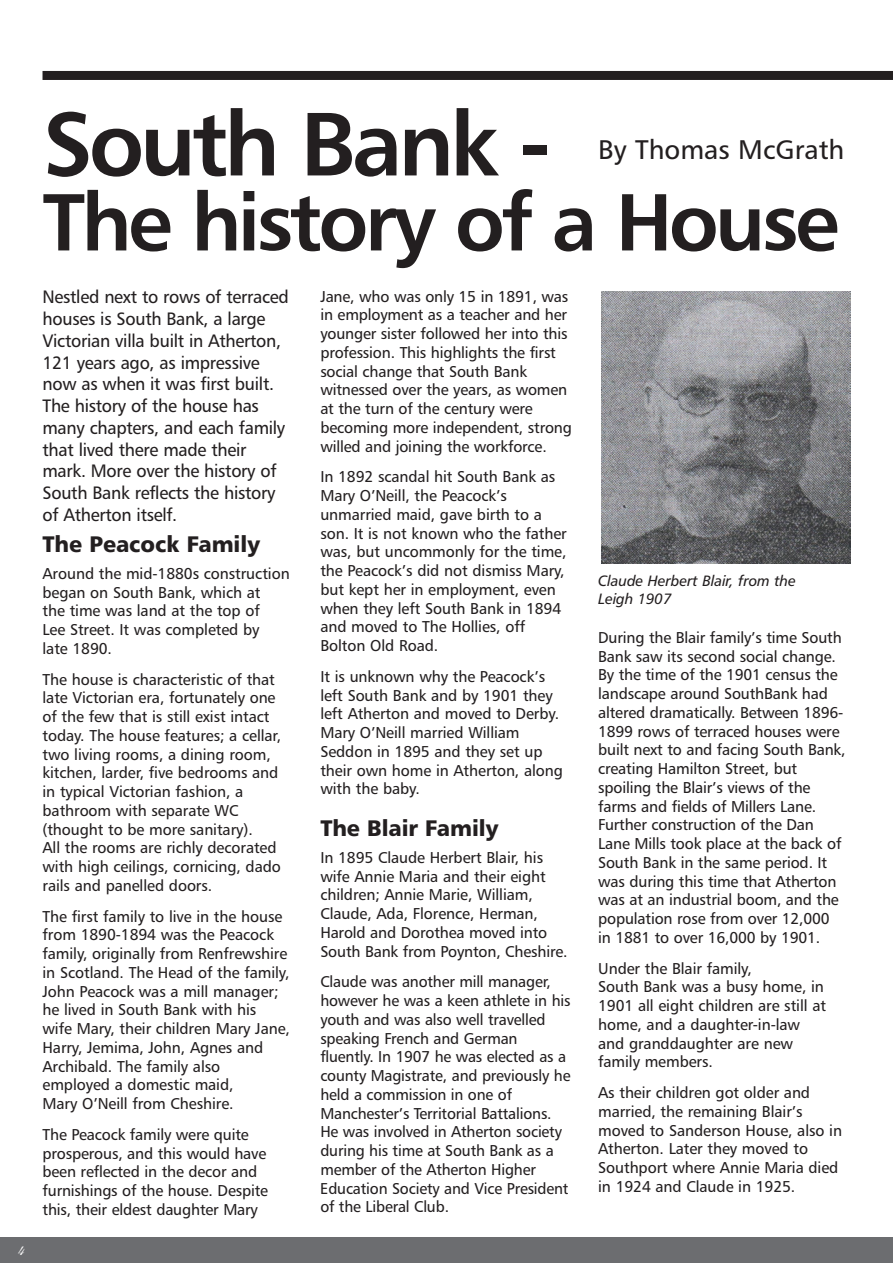
<style>
.page{position:relative;width:893px;height:1263px;background:#fff}
.page>*{position:absolute;margin:0;border:0;box-sizing:border-box;transform-origin:0 0}
.t1{font:90px "Humanist 777 BT Bold B";letter-spacing:-.05em;color:#231f20}
.t2{font:81px "Humanist 777 BT Bold B";letter-spacing:-.045em;color:#231f20}
.t3{font:27px "Humanist 777 BT Roman B";color:#231f20}
.t4{font:22.5px "Humanist 777 BT Black B";letter-spacing:-.005em;color:#231f20}
.t5{font:18px/21.8px "Humanist 777 BT Roman B";letter-spacing:-.015em;color:#231f20}
.t6{font:18px "Shelley Andante BT";color:#fff}
.t7{font:15.75px/18.8px "Humanist 777 BT Roman B";letter-spacing:-.005em;color:#231f20}
.t8{font:15px/18px "Humanist 777 BT Italic B";letter-spacing:-.005em;color:#231f20}
</style>
<div class="page">
<div style="left:43px;top:71px;width:850px;height:9px;background:#231f20"></div>
<div style="left:0;top:1237px;width:893px;height:26px;background:#6c6d70"></div>
<img style="left:601px;top:291px;width:249px;height:273px">
<p class="t6" style="left:18px;top:1242px;width:9px">4</p>
<h1 class="t1" style="left:43px;top:108px;width:509px">South Bank -</h1>
<h2 class="t2" style="left:43px;top:190px;width:798px">The history of a House</h2>
<h3 class="t3" style="left:598px;top:139px;width:248px">By Thomas McGrath</h3>
<p class="t5" style="left:43px;top:288px;width:248px">Nestled next to rows of terraced houses is South Bank, a large<br>Victorian villa built in Atherton,<br>121 years ago, as impressive now as when it was first built.<br>The history of the house has many chapters, and each family that lived there made their mark. More over the history of<br>South Bank reflects the history of Atherton itself.</p>
<h3 class="t4" style="left:43px;top:535px;width:219px">The Peacock Family</h3>
<p class="t7" style="left:43px;top:565px;width:249px">Around the mid-1880s construction began on South Bank, which at<br>the time was land at the top of<br>Lee Street. It was completed by<br>late 1890.</p>
<p class="t7" style="left:43px;top:671px;width:240px">The house is characteristic of that late Victorian era, fortunately one of the few that is still exist intact today. The house features; a cellar, two living rooms, a dining room, kitchen, larder, five bedrooms and in typical Victorian fashion, a bathroom with separate WC (thought to be more sanitary).<br>All the rooms are richly decorated with high ceilings, cornicing, dado rails and panelled doors.</p>
<p class="t7" style="left:43px;top:908px;width:249px">The first family to live in the house from 1890-1894 was the Peacock family, originally from Renfrewshire in Scotland. The Head of the family,<br>John Peacock was a mill manager; he lived in South Bank with his<br>wife Mary, their children Mary Jane,<br>Harry, Jemima, John, Agnes and<br>Archibald. The family also employed a domestic maid,<br>Mary O’Neill from Cheshire.</p>
<p class="t7" style="left:43px;top:1126px;width:227px">The Peacock family were quite prosperous, and this would have been reflected in the decor and furnishings of the house. Despite this, their eldest daughter Mary</p>
<p class="t7" style="left:320px;top:288px;width:253px">Jane, who was only 15 in 1891, was in employment as a teacher and her younger sister followed her into this profession. This highlights the first social change that South Bank witnessed over the years, as women at the turn of the century were becoming more independent, strong willed and joining the workforce.</p>
<p class="t7" style="left:320px;top:469px;width:248px">In 1892 scandal hit South Bank as<br>Mary O’Neill, the Peacock’s unmarried maid, gave birth to a son. It is not known who the father was, but uncommonly for the time, the Peacock’s did not dismiss Mary, but kept her in employment, even when they left South Bank in 1894 and moved to The Hollies, off<br>Bolton Old Road.</p>
<p class="t7" style="left:320px;top:668px;width:244px">It is unknown why the Peacock’s left South Bank and by 1901 they left Atherton and moved to Derby.<br>Mary O’Neill married William<br>Seddon in 1895 and they set up their own home in Atherton, along with the baby.</p>
<h3 class="t4" style="left:320px;top:819px;width:180px">The Blair Family</h3>
<p class="t7" style="left:320px;top:849px;width:249px">In 1895 Claude Herbert Blair, his wife Annie Maria and their eight children; Annie Marie, William,<br>Claude, Ada, Florence, Herman,<br>Harold and Dorothea moved into<br>South Bank from Poynton, Cheshire.</p>
<p class="t7" style="left:320px;top:974px;width:252px">Claude was another mill manager, however he was a keen athlete in his youth and was also well travelled speaking French and German fluently. In 1907 he was elected as a county Magistrate, and previously he held a commission in one of<br>Manchester’s Territorial Battalions.<br>He was involved in Atherton society during his time at South Bank as a member of the Atherton Higher<br>Education Society and Vice President of the Liberal Club.</p>
<p class="t8" style="left:598px;top:572px;width:199px">Claude Herbert Blair, from the<br>Leigh 1907</p>
<p class="t7" style="left:598px;top:629px;width:249px">During the Blair family’s time South Bank saw its second social change.<br>By the time of the 1901 census the landscape around SouthBank had altered dramatically. Between 1896- 1899 rows of terraced houses were built next to and facing South Bank, creating Hamilton Street, but spoiling the Blair’s views of the farms and fields of Millers Lane.<br>Further construction of the Dan Lane Mills took place at the back of South Bank in the same period. It was during this time that Atherton was at an industrial boom, and the population rose from over 12,000 in 1881 to over 16,000 by 1901.</p>
<p class="t7" style="left:598px;top:960px;width:229px">Under the Blair family,<br>South Bank was a busy home, in<br>1901 all eight children are still at home, and a daughter-in-law and granddaughter are new family members.</p>
<p class="t7" style="left:598px;top:1084px;width:245px">As their children got older and married, the remaining Blair’s moved to Sanderson House, also in<br>Atherton. Later they moved to<br>Southport where Annie Maria died in 1924 and Claude in 1925.</p>
</div>
